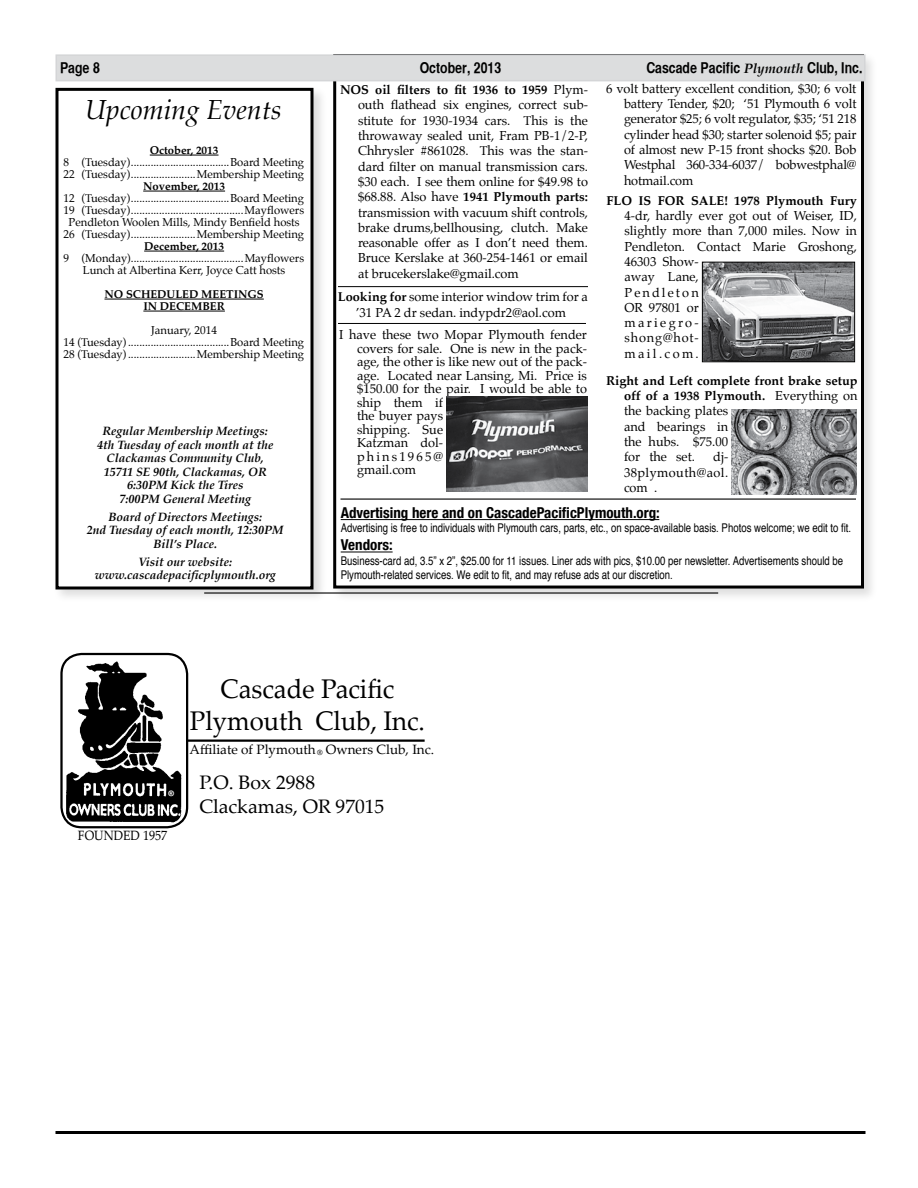
<style>
.page{position:relative;width:918px;height:1188px;background:#fff}
.page>*{position:absolute;margin:0;border:0;box-sizing:border-box;transform-origin:0 0}
.t1{font:27px/32.4px "Palatino Linotype";color:#000;text-align:center;scale:.95 1}
.t2{font:italic 27px "Palatino";color:#000}
.t3{font:19.5px/23.4px "Palatino Linotype";color:#000}
.t4{font:700 condensed 15px "Helvetica Neue";color:#000}
.t5{font:15px "Helvetica CY Bold";color:#000}
.t6{font:13.5px "Palatino Linotype";color:#000}
.t7{font:13.5px "Palatino Linotype";color:#000;scale:.9 1}
.t8{font:12.75px/15.3px "Palatino";color:#000;text-align:justify}
.t9{font:700 12.75px "Palatino";color:#000}
.t10{font:12px/14.4px "Helvetica";color:#000;scale:.8 1}
.t11{font:italic 700 12px/13.5px "Palatino";color:#000;text-align:center}
.t12{font:11.25px/12px "Palatino";color:#000;text-align:center}
.t13{font:700 11.25px/12px "Palatino";color:#000;text-align:center}
.t14{font:700 7.5px "Palatino Linotype";color:#000}
.t15{font:700 7.5px "Helvetica";color:#fff}
.s1{font-family:"Palatino";font-weight:700;font-style:italic;font-size:13.5px}
.s2{font-weight:700}
</style>
<div class="page">
<div style="left:331px;top:52px;width:547px;height:551px;background:#000;opacity:.13"></div>
<div style="left:335px;top:56px;width:527px;height:531px;background:#fff"></div>
<div style="left:333px;top:54px;width:531px;height:535px;border:3px solid #000"></div>
<div style="left:53px;top:86px;width:274px;height:518px;background:#000;opacity:.13"></div>
<div style="left:57px;top:89px;width:255px;height:499px;background:#fff"></div>
<div style="left:56px;top:88px;width:258px;height:502px;border:3px solid #000"></div>
<div style="left:56px;top:54px;width:810px;height:27px;background:#dcddde;border:2px solid #d4d5d7"></div>
<hr style="left:56px;top:1131px;width:810px;height:3px;background:#000">
<hr style="left:187px;top:740px;width:238px;height:2px;background:#000">
<img style="left:64px;top:660px;width:121px;height:165px">
<div style="left:60px;top:653px;width:128px;height:175px;border:2px solid #000;border-radius:20px"></div>
<div style="left:167px;top:786px;width:12px;height:15px;background:#000;border-radius:50%"></div>
<div style="left:166px;top:785px;width:14px;height:17px;border:2px solid #000;border-radius:50%"></div>
<hr style="left:341px;top:519px;width:318px;height:1px;background:#000">
<hr style="left:341px;top:552px;width:52px;height:1px;background:#000">
<hr style="left:340px;top:499px;width:516px;height:1px;background:#000">
<hr style="left:204px;top:592px;width:514px;height:2px;background:#000">
<hr style="left:150px;top:155px;width:69px;height:1px;background:#000">
<hr style="left:143px;top:191px;width:82px;height:1px;background:#000">
<hr style="left:144px;top:251px;width:80px;height:1px;background:#000">
<hr style="left:104px;top:299px;width:160px;height:1px;background:#000">
<hr style="left:143px;top:311px;width:82px;height:1px;background:#000">
<img style="left:447px;top:397px;width:141px;height:95px">
<hr style="left:338px;top:286px;width:250px;height:1px;background:#000">
<hr style="left:338px;top:323px;width:248px;height:1px;background:#000">
<img style="left:732px;top:410px;width:125px;height:85px">
<img style="left:704px;top:264px;width:149px;height:96px">
<div style="left:702px;top:262px;width:153px;height:100px;border:1px solid #000"></div>
<p class="t5" style="left:60px;top:59px;width:41px">Page 8</p>
<p class="t5" style="left:420px;top:59px;width:83px">October, 2013</p>
<p class="t5" style="left:646px;top:59px;width:218px">Cascade Pacific <span class="s1">Plymouth</span> Club, Inc.</p>
<h1 class="t2" style="left:85px;top:88px;width:198px">Upcoming Events</h1>
<p class="t13" style="left:150px;top:144px;width:70px">October, 2013</p>
<p class="t12" style="left:63px;top:156px;width:242px;text-align:left">8 (Tuesday)...................................Board Meeting<br>22 (Tuesday).......................Membership Meeting</p>
<p class="t13" style="left:143px;top:180px;width:83px">November, 2013</p>
<p class="t12" style="left:63px;top:192px;width:242px">12 (Tuesday)...................................Board Meeting 19 (Tuesday)........................................Mayflowers Pendleton Woolen Mills, Mindy Benfield hosts 26 (Tuesday).......................Membership Meeting</p>
<p class="t13" style="left:144px;top:240px;width:81px">December, 2013</p>
<p class="t12" style="left:63px;top:252px;width:242px">9 (Monday)........................................Mayflowers<br>Lunch at Albertina Kerr, Joyce Catt hosts</p>
<p class="t13" style="left:104px;top:288px;width:161px">NO SCHEDULED MEETINGS<br>IN DECEMBER</p>
<p class="t12" style="left:63px;top:324px;width:242px">January, 2014<br>14 (Tuesday)....................................Board Meeting<br>28 (Tuesday)........................Membership Meeting</p>
<p class="t11" style="left:97px;top:424px;width:178px">Regular Membership Meetings:<br>4th Tuesday of each month at the<br>Clackamas Community Club,<br>15711 SE 90th, Clackamas, OR<br>6:30PM Kick the Tires<br>7:00PM General Meeting</p>
<p class="t11" style="left:87px;top:510px;width:198px">Board of Directors Meetings:<br>2nd Tuesday of each month, 12:30PM<br>Bill’s Place.</p>
<p class="t11" style="left:95px;top:555px;width:183px">Visit our website: www.cascadepacificplymouth.org</p>
<p class="t8" style="left:358px;top:82px;width:232px;text-indent:-18px"><span class="s2">NOS oil filters to fit 1936 to 1959</span> Plym&shy;outh flathead six engines, correct sub&shy;stitute for 1930-1934 cars. This is the throwaway sealed unit, Fram PB-1/2-P, Chhrysler #861028. This was the stan&shy;dard filter on manual transmission cars. $30 each. I see them online for $49.98 to $68.88. Also have <span class="s2">1941 Plymouth parts: </span>transmission with vacuum shift controls, brake drums,bellhousing, clutch. Make reasonable offer as I don’t need them.<br>Bruce Kerslake at 360-254-1461 or email at brucekerslake@gmail.com</p>
<p class="t8" style="left:624px;top:81px;width:234px;text-indent:-18px">6 volt battery excellent condition, $30; 6 volt battery Tender, $20; ‘51 Plymouth 6 volt generator $25; 6 volt regulator, $35; ‘51 218 cylinder head $30; starter solenoid $5; pair of almost new P-15 front shocks $20. Bob Westphal 360-334-6037/ bobwestphal@ hotmail.com</p>
<p class="t9" style="left:607px;top:190px;width:252px">FLO IS FOR SALE! 1978 Plymouth Fury</p>
<p class="t8" style="left:625px;top:208px;width:234px;text-align:left">4-dr, hardly ever got out of Weiser, ID, slightly more than 7,000 miles. Now in<br>Pendleton. Contact Marie Groshong,<br>46303 Show-<br>away Lane,<br>Pendleton<br>OR 97801 or<br>mariegro-<br>shong@hot-<br>mail.com.</p>
<p class="t8" style="left:338px;top:289px;width:251px;text-align:center"><span class="s2">Looking for</span> some interior window trim for a ’31 PA 2 dr sedan. indypdr2@aol.com</p>
<p class="t8" style="left:357px;top:328px;width:232px;line-height:13.5px;text-align:left;text-indent:-18px">I have these two Mopar Plymouth fender covers for sale. One is new in the pack&shy;age, the other is like new out of the pack&shy;age. Located near Lansing, Mi. Price is $150.00 for the pair. I would be able to ship them if<br>the buyer pays<br>shipping. Sue<br>Katzman dol-<br>phins1965@<br>gmail.com</p>
<p class="t8" style="left:624px;top:373px;width:235px;text-align:left;text-indent:-18px"><span class="s2">Right and Left complete front brake setup off of a 1938 Plymouth.</span> Everything on the backing plates<br>and bearings in<br>the hubs. $75.00<br>for the set.</p>
<p class="t8" style="left:624px;top:449px;width:106px;text-indent:89px">dj-38plymouth@aol. com .</p>
<p class="t4" style="left:341px;top:504px;width:321px">Advertising here and on CascadePacificPlymouth.org:</p>
<p class="t10" style="left:341px;top:521px;width:640px">Advertising is free to individuals with Plymouth cars, parts, etc., on space-available basis. Photos welcome; we edit to fit.</p>
<p class="t4" style="left:341px;top:536px;width:53px">Vendors:</p>
<p class="t10" style="left:341px;top:554px;width:630px">Business-card ad, 3.5” x 2”, $25.00 for 11 issues. Liner ads with pics, $10.00 per newsletter. Advertisements should be<br>Plymouth-related services. We edit to fit, and may refuse ads at our discretion.</p>
<p class="t15" style="left:168px;top:788px;width:7px">®</p>
<p class="t7" style="left:78px;top:826px;width:101px">FOUNDED 1957</p>
<h1 class="t1" style="left:190px;top:671px;width:249px">Cascade Pacific<br>Plymouth Club, Inc.</h1>
<p class="t6" style="left:190px;top:739px;width:246px">Affiliate of Plymouth Owners Club, Inc.</p>
<h2 class="t3" style="left:199px;top:770px;width:187px">P.O. Box 2988<br>Clackamas, OR 97015</h2>
<p class="t14" style="left:317px;top:748px;width:7px">®</p>
</div>
